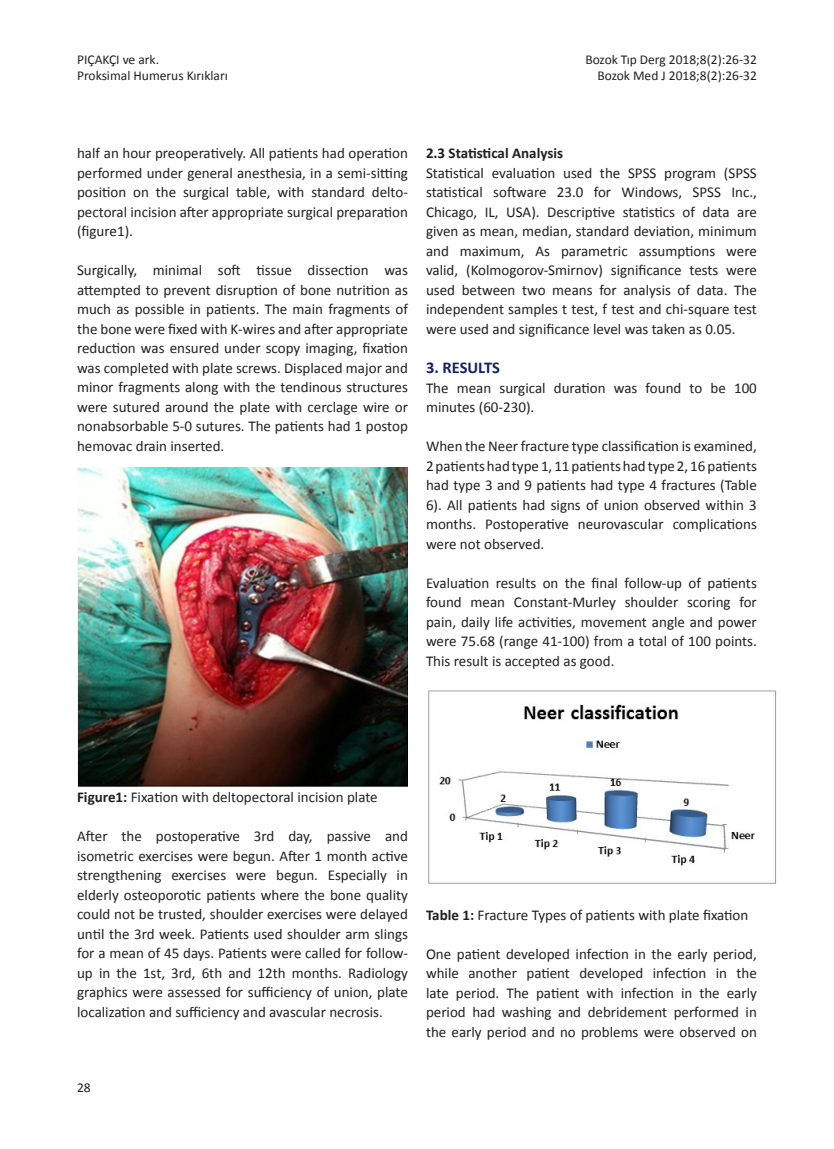
<style>
.page{position:relative;width:834px;height:1149px;background:#fff}
.page>*{position:absolute;margin:0;border:0;box-sizing:border-box;transform-origin:0 0}
.BAŞLIK{font:700 16.5px "Calibri";color:#122463}
.t1{font:15px/19.5px "Calibri";color:#231f20;text-align:justify}
.t2{font:700 15px "Calibri";color:#231f20}
.t3{font:13.5px "Calibri";color:#231f20}
.s1{font-weight:700}
</style>
<div class="page">
<img style="left:77px;top:468px;width:331px;height:319px">
<img style="left:428px;top:690px;width:348px;height:194px">
<p class="t3" style="left:77px;top:51px;width:83px">PIÇAKÇI ve ark.</p>
<p class="t3" style="left:77px;top:67px;width:152px">Proksimal Humerus Kırıkları</p>
<p class="t3" style="left:585px;top:51px;width:173px">Bozok Tıp Derg 2018;8(2):26-32</p>
<p class="t3" style="left:597px;top:67px;width:161px">Bozok Med J 2018;8(2):26-32</p>
<p class="t1" style="left:77px;top:143px;width:332px">half an hour preoperatively. All patients had operation performed under general anesthesia, in a semi-sitting position on the surgical table, with standard delto&shy;pectoral incision after appropriate surgical preparation (figure1).</p>
<p class="t1" style="left:77px;top:260px;width:332px">Surgically, minimal soft tissue dissection was attempted to prevent disruption of bone nutrition as much as possible in patients. The main fragments of the bone were fixed with K-wires and after appropriate reduction was ensured under scopy imaging, fixation was completed with plate screws. Displaced major and minor fragments along with the tendinous structures were sutured around the plate with cerclage wire or nonabsorbable 5-0 sutures. The patients had 1 postop hemovac drain inserted.</p>
<p class="t2" style="left:426px;top:144px;width:138px">2.3 Statistical Analysis</p>
<p class="t1" style="left:426px;top:162px;width:332px">Statistical evaluation used the SPSS program (SPSS statistical software 23.0 for Windows, SPSS Inc., Chicago, IL, USA). Descriptive statistics of data are given as mean, median, standard deviation, minimum and maximum, As parametric assumptions were valid, (Kolmogorov-Smirnov) significance tests were used between two means for analysis of data. The independent samples t test, f test and chi-square test were used and significance level was taken as 0.05.</p>
<p class="BAŞLIK" style="left:426px;top:357px;width:75px">3. RESULTS</p>
<p class="t1" style="left:426px;top:377px;width:332px">The mean surgical duration was found to be 100 minutes (60-230).</p>
<p class="t1" style="left:426px;top:435px;width:332px">When the Neer fracture type classification is examined, 2 patients had type 1, 11 patients had type 2, 16 patients had type 3 and 9 patients had type 4 fractures (Table 6). All patients had signs of union observed within 3 months. Postoperative neurovascular complications were not observed.</p>
<p class="t1" style="left:426px;top:572px;width:332px">Evaluation results on the final follow-up of patients found mean Constant-Murley shoulder scoring for pain, daily life activities, movement angle and power were 75.68 (range 41-100) from a total of 100 points.<br>This result is accepted as good.</p>
<p class="t1" style="left:77px;top:786px;width:302px"><span class="s1">Figure1:</span> Fixation with deltopectoral incision plate</p>
<p class="t1" style="left:77px;top:825px;width:332px">After the postoperative 3rd day, passive and isometric exercises were begun. After 1 month active strengthening exercises were begun. Especially in elderly osteoporotic patients where the bone quality could not be trusted, shoulder exercises were delayed until the 3rd week. Patients used shoulder arm slings for a mean of 45 days. Patients were called for follow&shy;up in the 1st, 3rd, 6th and 12th months. Radiology graphics were assessed for sufficiency of union, plate localization and sufficiency and avascular necrosis.</p>
<p class="t3" style="left:77px;top:1078px;width:15px">28</p>
<p class="t1" style="left:426px;top:903px;width:324px"><span class="s1">Table 1:</span> Fracture Types of patients with plate fixation</p>
<p class="t1" style="left:426px;top:942px;width:332px">One patient developed infection in the early period, while another patient developed infection in the late period. The patient with infection in the early period had washing and debridement performed in the early period and no problems were observed on</p>
</div>
